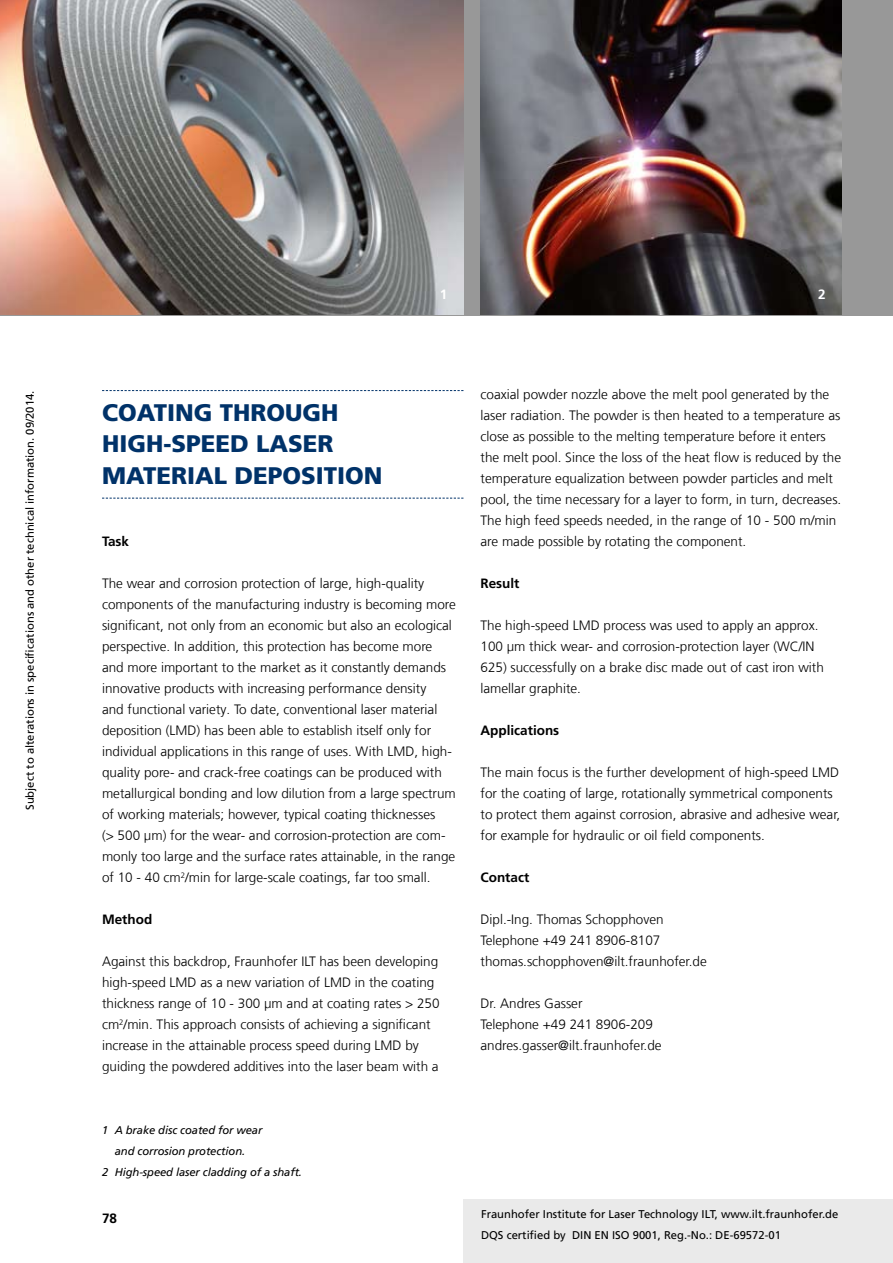
<style>
.page{position:relative;width:893px;height:1263px;background:#fff}
.page>*{position:absolute;margin:0;border:0;box-sizing:border-box;transform-origin:0 0}
.t1{font:900 24px/31.5px "Frutiger LT Com";color:#003269}
.t2{font:300 13.5px/21px "Frutiger LT Com";color:#000}
.t3{font:700 13.5px "Frutiger LT Com";color:#000}
.t4{font:700 13.5px "Frutiger LT Com";color:#fff}
.t5{font:11.25px/21px "Frutiger LT Com";color:#000}
.t6{font:italic 11.25px "Frutiger LT Com";letter-spacing:-.01em;color:#000}
</style>
<div class="page">
<div style="left:463px;top:1199px;width:430px;height:64px;background:#eaeaea"></div>
<div style="left:0;top:0;width:893px;height:315px;background:#989898"></div>
<img style="left:480px;top:0;width:362px;height:315px">
<img style="left:0;top:0;width:463px;height:315px">
<svg style="left:102px;top:390px;width:361px;height:1px"></svg>
<svg style="left:102px;top:498px;width:361px;height:1px"></svg>
<p class="t5" style="left:20px;top:810px;width:421px;rotate:-90deg">Subject to alterations in specifications and other technical information. 09/2014.</p>
<p class="t4" style="left:440px;top:286px;width:9px">1</p>
<p class="t4" style="left:811px;top:286px;width:16px">22</p>
<h1 class="t1" style="left:102px;top:397px;width:282px">COATI NG TH ROUGH<br>HIGH-SPEED LASER<br>MATERIAL DEPOSITION</h1>
<p class="t3" style="left:102px;top:533px;width:29px">Task</p>
<p class="t2" style="left:102px;top:573px;width:355px">The wear and corrosion protection of large, high-quality components of the manufacturing industry is becoming more significant, not only from an economic but also an ecological perspective. In addition, this protection has become more and more important to the market as it constantly demands innovative products with increasing performance density<br>and functional variety. To date, conventional laser material deposition (LMD) has been able to establish itself only for individual applications in this range of uses. With LMD, high&shy;quality pore- and crack-free coatings can be produced with metallurgical bonding and low dilution from a large spectrum of working materials; however, typical coating thicknesses<br>(&gt; 500 µm) for the wear- and corrosion-protection are com&shy;monly too large and the surface rates attainable, in the range of 10 - 40 cm<sup>2</sup>/min for large-scale coatings, far too small.</p>
<p class="t3" style="left:102px;top:911px;width:52px">Method</p>
<p class="t2" style="left:102px;top:951px;width:339px">Against this backdrop, Fraunhofer ILT has been developing high-speed LMD as a new variation of LMD in the coating thickness range of 10 - 300 µm and at coating rates &gt; 250 cm<sup>2</sup>/min. This approach consists of achieving a significant increase in the attainable process speed during LMD by guiding the powdered additives into the laser beam with a</p>
<p class="t6" style="left:102px;top:1124px;width:162px">1 A brake disc coated for wear</p>
<p class="t6" style="left:115px;top:1145px;width:132px">and corrosion protection.</p>
<p class="t6" style="left:102px;top:1166px;width:202px">2 High-speed laser cladding of a shaft.</p>
<p class="t3" style="left:102px;top:1210px;width:17px">78</p>
<p class="t2" style="left:480px;top:384px;width:362px">coaxial powder nozzle above the melt pool generated by the laser radiation. The powder is then heated to a temperature as close as possible to the melting temperature before it enters the melt pool. Since the loss of the heat flow is reduced by the temperature equalization between powder particles and melt pool, the time necessary for a layer to form, in turn, decreases.<br>The high feed speeds needed, in the range of 10 - 500 m/min are made possible by rotating the component.</p>
<p class="t3" style="left:480px;top:575px;width:41px">Result</p>
<p class="t2" style="left:480px;top:615px;width:345px">The high-speed LMD process was used to apply an approx.<br>100 µm thick wear- and corrosion-protection layer (WC/IN 625) successfully on a brake disc made out of cast iron with lamellar graphite.</p>
<p class="t3" style="left:480px;top:722px;width:80px">Applications</p>
<p class="t2" style="left:480px;top:762px;width:361px">The main focus is the further development of high-speed LMD for the coating of large, rotationally symmetrical components to protect them against corrosion, abrasive and adhesive wear, for example for hydraulic or oil field components.</p>
<p class="t3" style="left:480px;top:869px;width:50px">Contact</p>
<p class="t2" style="left:480px;top:909px;width:228px">Dipl.-Ing. Thomas Schopphoven<br>Telephone +49 241 8906-8107 thomas.schopphoven@ilt.fraunhofer.de</p>
<p class="t2" style="left:480px;top:993px;width:183px">Dr. Andres Gasser<br>Telephone +49 241 8906-209 andres.gasser@ilt.fraunhofer.de</p>
<p class="t5" style="left:481px;top:1204px;width:359px">Fraunhofer Institute for Laser Technology ILT, www.ilt.fraunhofer.de<br>DQS certified by DIN EN ISO 9001, Reg.-No.: DE-69572-01</p>
</div>
